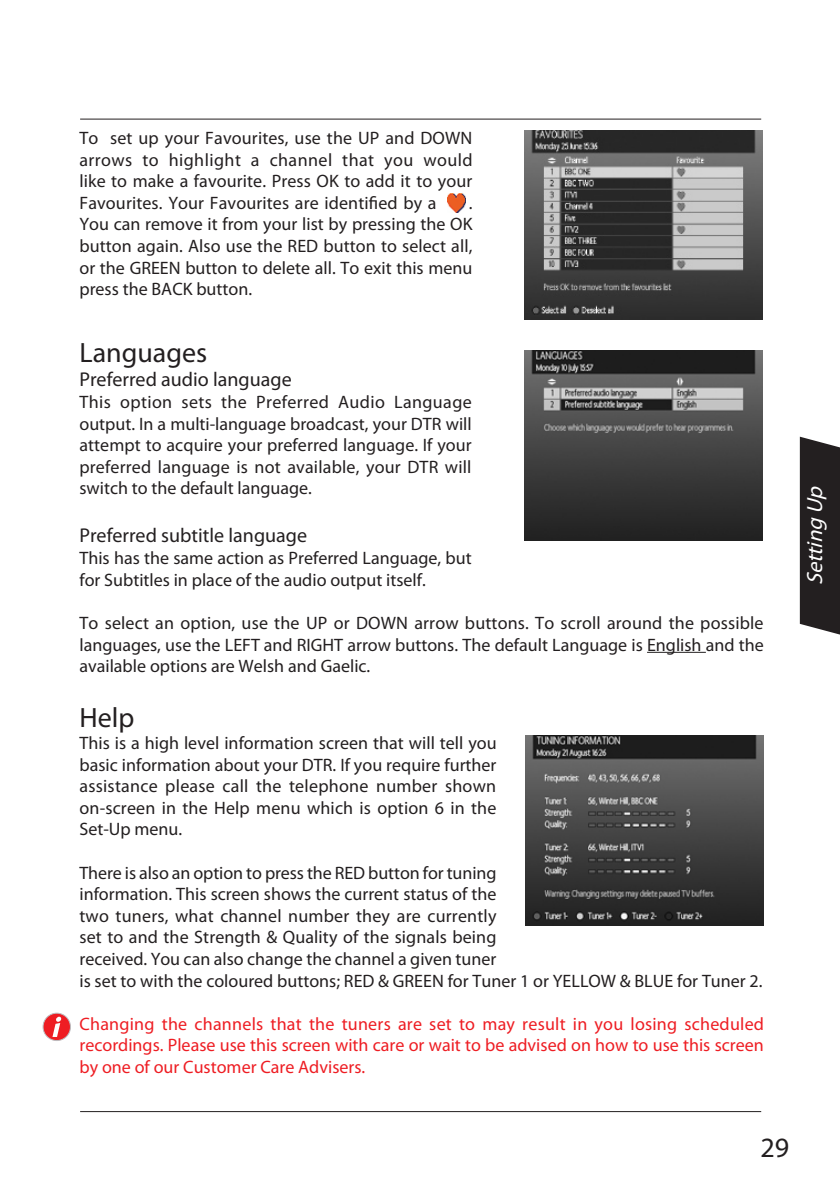
<style>
.page{position:relative;width:840px;height:1191px;background:#fff}
.page>*{position:absolute;margin:0;border:0;box-sizing:border-box;transform-origin:0 0}
.t1{font:28px "Myriad Pro";color:#231f20}
.t2{font:italic 22px "Myriad Pro";color:#fff}
.t3{font:20px "Myriad Pro";color:#231f20}
.t4{font:18px/21.6px "Myriad Pro";color:#231f20;text-align:justify}
.t5{font:18px/21.6px "Myriad Pro";color:#ee1d23;text-align:justify}
</style>
<div class="page">
<hr style="left:80px;top:1111px;width:680px;height:1px;background:#231f20">
<hr style="left:80px;top:119px;width:680px;height:1px;background:#231f20">
<hr style="left:646px;top:652px;width:59px;height:1px;background:#231f20">
<img style="left:524px;top:130px;width:238px;height:189px">
<img style="left:524px;top:350px;width:238px;height:190px">
<img style="left:525px;top:735px;width:237px;height:191px">
<img style="left:447px;top:194px;width:18px;height:18px">
<div style="left:43px;top:1013px;width:27px;height:27px;background:#ee1d23;border-radius:50%"></div>
<div style="left:43px;top:1012px;width:28px;height:29px;border:1px solid #bcbdc0;border-radius:50%"></div>
<svg style="left:52px;top:1016px;width:9px;height:21px"></svg>
<svg style="left:799px;top:437px;width:40px;height:197px;background:#322e2f"></svg>
<p class="t4" style="left:79px;top:127px;width:394px">To set up your Favourites, use the UP and DOWN arrows to highlight a channel that you would like to make a favourite. Press OK to add it to your Favourites. Your Favourites are identified by a</p>
<p class="t4" style="left:79px;top:192px;width:394px;text-indent:389px">.<br>You can remove it from your list by pressing the OK button again. Also use the RED button to select all, or the GREEN button to delete all. To exit this menu press the BACK button.</p>
<p class="t1" style="left:79px;top:336px;width:129px">Languages</p>
<p class="t3" style="left:79px;top:367px;width:214px">Preferred audio language</p>
<p class="t4" style="left:79px;top:391px;width:393px">This option sets the Preferred Audio Language output. In a multi-language broadcast, your DTR will attempt to acquire your preferred language. If your preferred language is not available, your DTR will switch to the default language.</p>
<p class="t3" style="left:79px;top:523px;width:229px">Preferred subtitle language</p>
<p class="t4" style="left:79px;top:547px;width:393px">This has the same action as Preferred Language, but for Subtitles in place of the audio output itself.</p>
<p class="t4" style="left:79px;top:612px;width:685px">To select an option, use the UP or DOWN arrow buttons. To scroll around the possible languages, use the LEFT and RIGHT arrow buttons. The default Language is English and the available options are Welsh and Gaelic.</p>
<p class="t1" style="left:79px;top:700px;width:56px">Help</p>
<p class="t4" style="left:79px;top:732px;width:418px">This is a high level information screen that will tell you basic information about your DTR. If you require further assistance please call the telephone number shown on-screen in the Help menu which is option 6 in the Set-Up menu.</p>
<p class="t4" style="left:79px;top:861px;width:684px;text-align:left">There is also an option to press the RED button for tuning<br>information. This screen shows the current status of the<br>two tuners, what channel number they are currently<br>set to and the Strength &amp; Quality of the signals being<br>received. You can also change the channel a given tuner<br>is set to with the coloured buttons; RED &amp; GREEN for Tuner 1 or YELLOW &amp; BLUE for Tuner 2.</p>
<p class="t5" style="left:79px;top:1012px;width:685px">Changing the channels that the tuners are set to may result in you losing scheduled recordings. Please use this screen with care or wait to be advised on how to use this screen by one of our Customer Care Advisers.</p>
<p class="t2" style="left:800px;top:585px;width:106px;rotate:-90deg">SettingUp</p>
<p class="t1" style="left:760px;top:1130px;width:30px">29</p>
</div>
